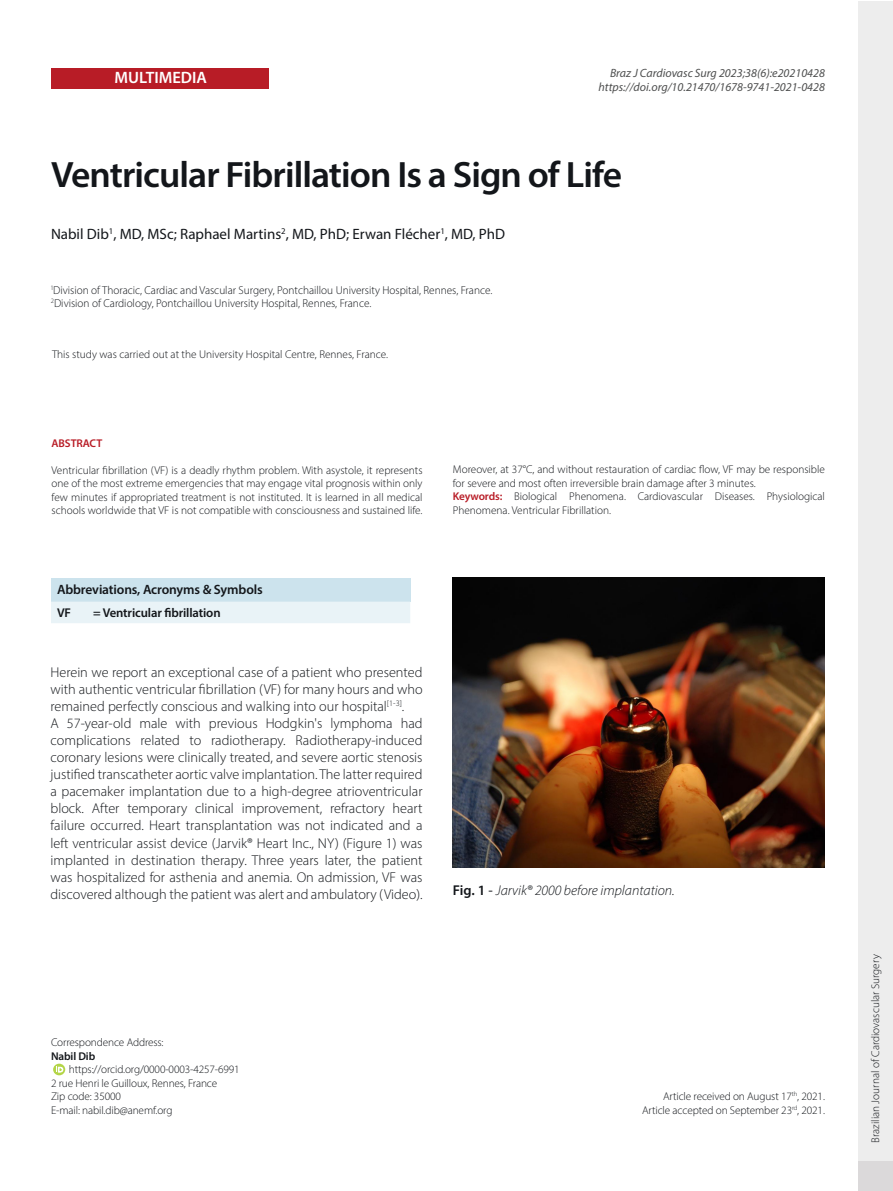
<style>
.page{position:relative;width:893px;height:1191px;background:#fff}
.page>*{position:absolute;margin:0;border:0;box-sizing:border-box;transform-origin:0 0}
.Texto__s{font:600 36.75px "Myriad Pro";letter-spacing:-.025em;color:#13161a}
.t1{font:600 16.5px "Myriad Pro";color:#fff}
.Texto__s-2{font:15px "Myriad Pro";color:#13161a}
.Texto__s-3{font:300 14.25px/17.1px "Myriad Pro";color:#13161a;text-align:justify}
.t2{font:italic 300 14.25px "Myriad Pro";color:#13161a}
.t3{font:600 13.5px "Myriad Pro";letter-spacing:-.01em;color:#13161a}
.t4{font:600 12.75px "Myriad Pro";letter-spacing:-.01em;color:#13161a}
.t5{font:italic 12px "Myriad Pro";color:#4e4f4f}
.abstract2{font:300 11.55px "Myriad Pro";color:#13161a}
.Abstract{font:300 11.25px/13.5px "Myriad Pro";color:#13161a}
.abstract2-2{font:300 11.25px "Myriad Pro";color:#13161a}
.t6{font:600 11.25px "Myriad Pro";letter-spacing:-.01em;color:#13161a}
.Abstract-2{font:600 11.25px "Myriad Pro";letter-spacing:-.01em;color:#b81c26}
.s1{font-weight:600;color:#b81c26}
.s2{font-weight:600;font-style:normal}
.s3{font-weight:400;font-style:normal}
</style>
<div class="page">
<div style="left:858px;top:1px;width:35px;height:1189px;background:#ededed"></div>
<div style="left:858px;top:1161px;width:35px;height:30px;background:#dbd9da"></div>
<div style="left:51px;top:68px;width:217px;height:20px;background:#b81c26"></div>
<svg style="left:53px;top:1063px;width:12px;height:12px"></svg>
<svg style="left:56px;top:1065px;width:7px;height:7px"></svg>
<div style="left:51px;top:578px;width:359px;height:23px;background:#cce3ed"></div>
<div style="left:51px;top:601px;width:359px;height:22px;background:#e9f3f7"></div>
<img style="left:453px;top:578px;width:372px;height:289px">
<p class="t1" style="left:115px;top:67px;width:94px">MULTIMEDIA</p>
<p class="t5" style="left:610px;top:66px;width:216px">Braz J Cardiovasc Surg 2023;38(6):e20210428</p>
<p class="t5" style="left:599px;top:80px;width:228px">https://doi.org/10.21470/1678-9741-2021-0428</p>
<p class="Texto__s" style="left:51px;top:151px;width:572px">Ventricular Fibrillation Is a Sign of Life</p>
<p class="Texto__s-2" style="left:51px;top:225px;width:456px">Nabil Dib<sup>1</sup>, MD, MSc; Raphael Martins<sup>2</sup>, MD, PhD; Erwan Flécher<sup>1</sup>, MD, PhD</p>
<p class="abstract2" style="left:51px;top:283px;width:443px"><sup>1</sup>Division of Thoracic, Cardiac and Vascular Surgery, Pontchaillou University Hospital, Rennes, France.</p>
<p class="abstract2" style="left:51px;top:296px;width:322px"><sup>2</sup>Division of Cardiology, Pontchaillou University Hospital, Rennes, France.</p>
<p class="abstract2-2" style="left:52px;top:347px;width:338px">This study was carried out at the University Hospital Centre, Rennes, France.</p>
<p class="Abstract-2" style="left:52px;top:435px;width:52px">ABSTRACT</p>
<p class="Abstract" style="left:52px;top:463px;width:373px;text-align:justify">Ventricular fibrillation (VF) is a deadly rhythm problem. With asystole, it represents one of the most extreme emergencies that may engage vital prognosis within only few minutes if appropriated treatment is not instituted. It is learned in all medical schools worldwide that VF is not compatible with consciousness and sustained life.</p>
<p class="Abstract" style="left:453px;top:462px;width:374px">Moreover, at 37°C, and without restauration of cardiac flow, VF may be responsible for severe and most often irreversible brain damage after 3 minutes.</p>
<p class="Abstract" style="left:453px;top:489px;width:374px"><span class="s1">Keywords:</span> Biological Phenomena. Cardiovascular Diseases. Physiological<br>Phenomena. Ventricular Fibrillation.</p>
<p class="t3" style="left:57px;top:581px;width:207px">Abbreviations, Acronyms &amp; Symbols</p>
<p class="t4" style="left:57px;top:605px;width:16px">VF</p>
<p class="t4" style="left:93px;top:605px;width:129px">= Ventricular fibrillation</p>
<p class="Texto__s-3" style="left:50px;top:663px;width:374px">Herein we report an exceptional case of a patient who presented with authentic ventricular fibrillation (VF) for many hours and who remained perfectly conscious and walking into our hospital<sup>[1-3]</sup>.</p>
<p class="Texto__s-3" style="left:50px;top:714px;width:374px">A 57-year-old male with previous Hodgkin's lymphoma had complications related to radiotherapy. Radiotherapy-induced coronary lesions were clinically treated, and severe aortic stenosis justified transcatheter aortic valve implantation. The latter required a pacemaker implantation due to a high-degree atrioventricular block. After temporary clinical improvement, refractory heart failure occurred. Heart transplantation was not indicated and a left ventricular assist device (Jarvik® Heart Inc., NY) (Figure 1) was implanted in destination therapy. Three years later, the patient was hospitalized for asthenia and anemia. On admission, VF was discovered although the patient was alert and ambulatory (Video).</p>
<p class="t2" style="left:453px;top:882px;width:223px"><span class="s2">Fig. 1</span> <span class="s3">-</span> Jarvik® 2000 before implantation.</p>
<p class="Abstract" style="left:51px;top:1035px;width:114px">Correspondence Address:</p>
<p class="t6" style="left:51px;top:1048px;width:46px">Nabil Dib</p>
<p class="Abstract" style="left:69px;top:1062px;width:172px">https://orcid.org/0000-0003-4257-6991</p>
<p class="Abstract" style="left:51px;top:1076px;width:168px">2 rue Henri le Guilloux, Rennes, France</p>
<p class="Abstract" style="left:51px;top:1089px;width:71px">Zip code: 35000</p>
<p class="Abstract" style="left:51px;top:1103px;width:123px">E-mail: nabil.dib@anemf.org</p>
<p class="Abstract" style="left:663px;top:1089px;width:163px">Article received on August 17<sup>th</sup>, 2021.</p>
<p class="Abstract" style="left:642px;top:1103px;width:184px">Article accepted on September 23<sup>rd</sup>, 2021.</p>
<p class="Abstract" style="left:869px;top:1142px;width:190px;rotate:-90deg">Brazilian Journal of Cardiovascular Surgery</p>
</div>
